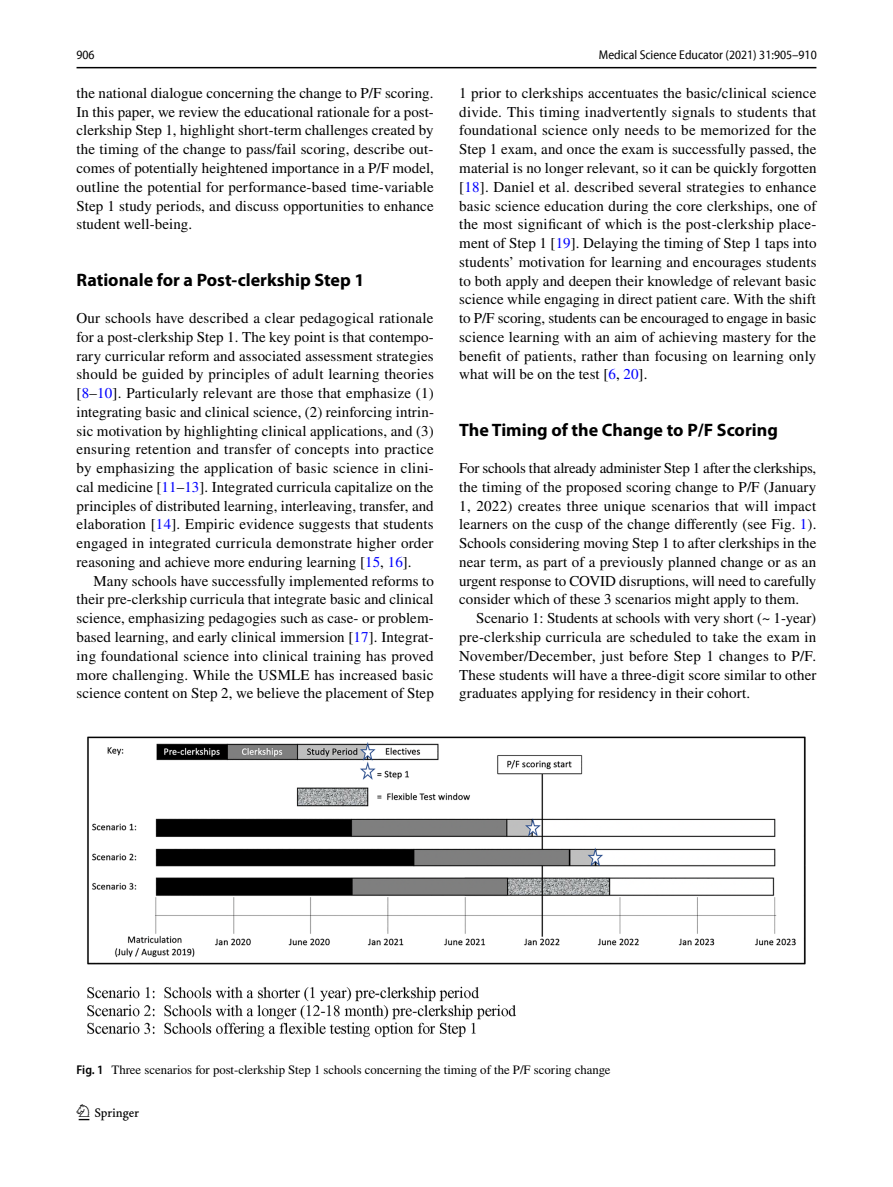
<style>
.page{position:relative;width:893px;height:1187px;background:#fff}
.page>*{position:absolute;margin:0;border:0;box-sizing:border-box;transform-origin:0 0}
.t1{font:22.5px "Springnew Regular 2";color:#000}
.t2{font:700 18px "Myriad Pro";color:#000}
.t3{font:15px/18.8px "STIX";letter-spacing:.005em;color:#000;text-align:justify}
.t4{font:12.75px "STIX";color:#000}
.t5{font:semi-condensed 12.75px "Myriad Pro Unic";color:#000}
.s1{color:#00f}
.s2{font-family:"Myriad Pro";font-weight:600;font-stretch:semi-condensed}
</style>
<div class="page">
<hr style="left:77px;top:67px;width:739px;height:1px;background:#000">
<img style="left:87px;top:736px;width:719px;height:302px">
<p class="t5" style="left:77px;top:50px;width:20px">906</p>
<p class="t5" style="left:599px;top:50px;width:219px">Medical Science Educator (2021) 31:905–910</p>
<p class="t3" style="left:77px;top:84px;width:359px">the national dialogue concerning the change to P/F scoring.<br>In this paper, we review the educational rationale for a post&shy;clerkship Step 1, highlight short-term challenges created by the timing of the change to pass/fail scoring, describe out&shy;comes of potentially heightened importance in a P/F model, outline the potential for performance-based time-variable Step 1 study periods, and discuss opportunities to enhance student well-being.</p>
<p class="t2" style="left:77px;top:268px;width:289px">Rationale for a Post‑clerkship Step 1</p>
<p class="t3" style="left:77px;top:309px;width:359px">Our schools have described a clear pedagogical rationale for a post-clerkship Step 1. The key point is that contempo&shy;rary curricular reform and associated assessment strategies should be guided by principles of adult learning theories [<span class="s1">8</span>–<span class="s1">10</span>]. Particularly relevant are those that emphasize (1) integrating basic and clinical science, (2) reinforcing intrin&shy;sic motivation by highlighting clinical applications, and (3) ensuring retention and transfer of concepts into practice by emphasizing the application of basic science in clini&shy;cal medicine [<span class="s1">11</span>–<span class="s1">13</span>]. Integrated curricula capitalize on the principles of distributed learning, interleaving, transfer, and elaboration [<span class="s1">14</span>]. Empiric evidence suggests that students engaged in integrated curricula demonstrate higher order reasoning and achieve more enduring learning [<span class="s1">15</span>, <span class="s1">16</span>].</p>
<p class="t3" style="left:77px;top:572px;width:359px;text-indent:17px">Many schools have successfully implemented reforms to their pre-clerkship curricula that integrate basic and clinical science, emphasizing pedagogies such as case- or problem&shy;based learning, and early clinical immersion [<span class="s1">17</span>]. Integrat&shy;ing foundational science into clinical training has proved more challenging. While the USMLE has increased basic science content on Step 2, we believe the placement of Step</p>
<p class="t3" style="left:459px;top:84px;width:359px">1 prior to clerkships accentuates the basic/clinical science divide. This timing inadvertently signals to students that foundational science only needs to be memorized for the Step 1 exam, and once the exam is successfully passed, the material is no longer relevant, so it can be quickly forgotten [<span class="s1">18</span>]. Daniel et al. described several strategies to enhance basic science education during the core clerkships, one of the most significant of which is the post-clerkship place&shy;ment of Step 1 [<span class="s1">19</span>]. Delaying the timing of Step 1 taps into students’ motivation for learning and encourages students to both apply and deepen their knowledge of relevant basic science while engaging in direct patient care. With the shift to P/F scoring, students can be encouraged to engage in basic science learning with an aim of achieving mastery for the benefit of patients, rather than focusing on learning only what will be on the test [<span class="s1">6</span>, <span class="s1">20</span>].</p>
<p class="t2" style="left:459px;top:418px;width:320px">The Timing of the Change to P/F Scoring</p>
<p class="t3" style="left:459px;top:459px;width:359px">For schools that already administer Step 1 after the clerkships, the timing of the proposed scoring change to P/F (January 1, 2022) creates three unique scenarios that will impact learners on the cusp of the change differently (see Fig. <span class="s1">1</span>).<br>Schools considering moving Step 1 to after clerkships in the near term, as part of a previously planned change or as an urgent response to COVID disruptions, will need to carefully consider which of these 3 scenarios might apply to them.</p>
<p class="t3" style="left:459px;top:609px;width:359px;text-indent:17px">Scenario 1: Students at schools with very short (~ 1-year) pre-clerkship curricula are scheduled to take the exam in November/December, just before Step 1 changes to P/F.<br>These students will have a three-digit score similar to other graduates applying for residency in their cohort.</p>
<p class="t4" style="left:77px;top:1060px;width:536px"><span class="s2">Fig. 1</span> Three scenarios for post-clerkship Step 1 schools concerning the timing of the P/F scoring change</p>
<h1 class="t1" style="left:79px;top:1104px;width:62px">1 3</h1>
</div>
